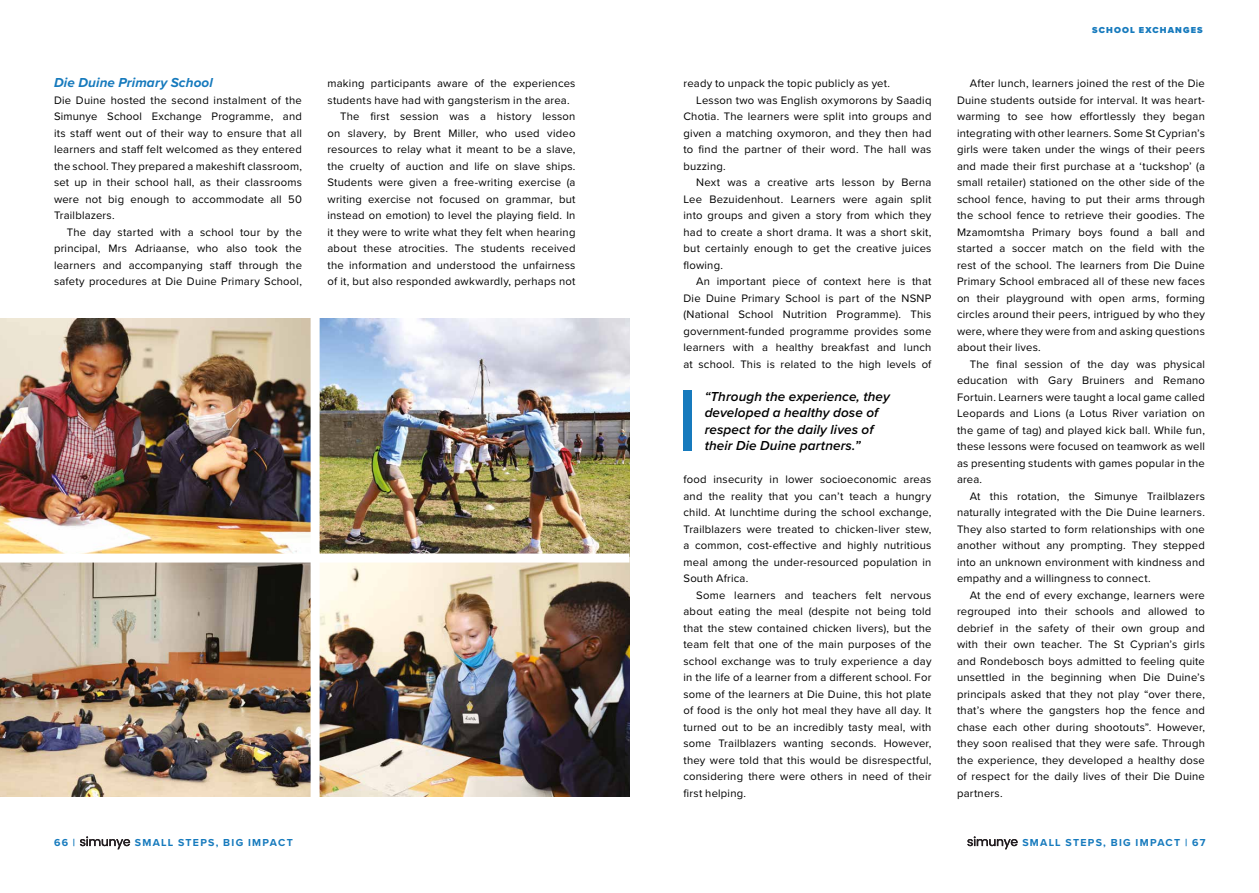
<style>
.page{position:relative;width:1259px;height:893px;background:#fff}
.page>*{position:absolute;margin:0;border:0;box-sizing:border-box;transform-origin:0 0}
.t1{font:italic 600 13.5px/16.5px "Proxima Nova";letter-spacing:.01em;color:#000}
.t2{font:italic 700 13.5px "Proxima Nova";letter-spacing:.01em;color:#167abd}
.t3{font:11.25px/16.5px "Proxima Nova";letter-spacing:.02em;color:#000;text-align:justify}
.t4{font:700 10.5px "Proxima Nova";letter-spacing:.12em;color:#167abd}
.t5{font:900 9px "Proxima Nova";letter-spacing:.12em;color:#167abd}
</style>
<div class="page">
<svg style="left:80px;top:836px;width:50px;height:13px"></svg>
<svg style="left:967px;top:836px;width:50px;height:13px"></svg>
<img style="left:0;top:318px;width:629px;height:478px">
<div style="left:0;top:554px;width:629px;height:9px;background:#fff"></div>
<div style="left:310px;top:311px;width:10px;height:554px;background:#fff"></div>
<div style="left:683px;top:390px;width:9px;height:60px;background:#167abd"></div>
<p class="t2" style="left:54px;top:72px;width:160px">Die Duine Primary School</p>
<p class="t3" style="left:54px;top:91px;width:249px">Die Duine hosted the second instalment of the Simunye School Exchange Programme, and its staff went out of their way to ensure that all learners and staff felt welcomed as they entered the school. They prepared a makeshift classroom, set up in their school hall, as their classrooms were not big enough to accommodate all 50<br>Trailblazers.</p>
<p class="t3" style="left:54px;top:223px;width:249px;text-indent:13px">The day started with a school tour by the principal, Mrs Adriaanse, who also took the learners and accompanying staff through the safety procedures at Die Duine Primary School,</p>
<p class="t3" style="left:327px;top:75px;width:249px">making participants aware of the experiences</p>
<p class="t3" style="left:327px;top:91px;width:244px">students have had with gangsterism in the area.</p>
<p class="t3" style="left:340px;top:108px;width:237px">The first session was a history lesson</p>
<p class="t3" style="left:327px;top:124px;width:249px">on slavery, by Brent Miller, who used video</p>
<p class="t3" style="left:327px;top:141px;width:249px">resources to relay what it meant to be a slave,</p>
<p class="t3" style="left:327px;top:157px;width:249px">the cruelty of auction and life on slave ships.</p>
<p class="t3" style="left:327px;top:174px;width:249px">Students were given a free-writing exercise (a</p>
<p class="t3" style="left:327px;top:190px;width:249px">writing exercise not focused on grammar, but</p>
<p class="t3" style="left:327px;top:207px;width:249px">instead on emotion) to level the playing field. In</p>
<p class="t3" style="left:327px;top:223px;width:249px">it they were to write what they felt when hearing</p>
<p class="t3" style="left:327px;top:240px;width:249px">about these atrocities. The students received</p>
<p class="t3" style="left:327px;top:256px;width:249px">the information and understood the unfairness</p>
<p class="t3" style="left:327px;top:273px;width:249px">of it, but also responded awkwardly, perhaps not</p>
<p class="t3" style="left:683px;top:75px;width:208px">ready to unpack the topic publicly as yet.</p>
<p class="t3" style="left:696px;top:91px;width:237px">Lesson two was English oxymorons by Saadiq</p>
<p class="t3" style="left:683px;top:108px;width:249px">Chotia. The learners were split into groups and</p>
<p class="t3" style="left:683px;top:124px;width:249px">given a matching oxymoron, and they then had</p>
<p class="t3" style="left:683px;top:141px;width:249px">to find the partner of their word. The hall was</p>
<p class="t3" style="left:683px;top:157px;width:44px">buzzing.</p>
<p class="t3" style="left:696px;top:174px;width:237px">Next was a creative arts lesson by Berna</p>
<p class="t3" style="left:683px;top:190px;width:249px">Lee Bezuidenhout. Learners were again split</p>
<p class="t3" style="left:683px;top:207px;width:249px">into groups and given a story from which they</p>
<p class="t3" style="left:683px;top:223px;width:249px">had to create a short drama. It was a short skit,</p>
<p class="t3" style="left:683px;top:240px;width:249px">but certainly enough to get the creative juices</p>
<p class="t3" style="left:683px;top:256px;width:41px">flowing.</p>
<p class="t3" style="left:696px;top:273px;width:237px">An important piece of context here is that</p>
<p class="t3" style="left:683px;top:289px;width:249px">Die Duine Primary School is part of the NSNP</p>
<p class="t3" style="left:683px;top:306px;width:249px">(National School Nutrition Programme). This</p>
<p class="t3" style="left:683px;top:322px;width:249px">government-funded programme provides some</p>
<p class="t3" style="left:683px;top:339px;width:249px">learners with a healthy breakfast and lunch</p>
<p class="t3" style="left:683px;top:355px;width:249px">at school. This is related to the high levels of</p>
<p class="t1" style="left:704px;top:387px;width:187px">“Through the experience, they developed a healthy dose of respect for the daily lives of their Die Duine partners.”</p>
<p class="t3" style="left:683px;top:471px;width:249px">food insecurity in lower socioeconomic areas and the reality that you can’t teach a hungry child. At lunchtime during the school exchange, Trailblazers were treated to chicken-liver stew, a common, cost-effective and highly nutritious meal among the under-resourced population in South Africa.</p>
<p class="t3" style="left:683px;top:586px;width:249px;text-indent:13px">Some learners and teachers felt nervous about eating the meal (despite not being told that the stew contained chicken livers), but the team felt that one of the main purposes of the school exchange was to truly experience a day in the life of a learner from a different school. For some of the learners at Die Duine, this hot plate of food is the only hot meal they have all day. It turned out to be an incredibly tasty meal, with some Trailblazers wanting seconds. However, they were told that this would be disrespectful, considering there were others in need of their first helping.</p>
<p class="t5" style="left:1092px;top:23px;width:112px">SCHOOL EXCHANGES</p>
<p class="t3" style="left:957px;top:75px;width:249px;text-indent:13px">After lunch, learners joined the rest of the Die Duine students outside for interval. It was heart&shy;warming to see how effortlessly they began integrating with other learners. Some St Cyprian’s girls were taken under the wings of their peers and made their first purchase at a ‘tuckshop’ (a small retailer) stationed on the other side of the school fence, having to put their arms through the school fence to retrieve their goodies. The Mzamomtsha Primary boys found a ball and started a soccer match on the field with the rest of the school. The learners from Die Duine Primary School embraced all of these new faces on their playground with open arms, forming circles around their peers, intrigued by who they were, where they were from and asking questions about their lives.</p>
<p class="t3" style="left:957px;top:355px;width:249px;text-indent:13px">The final session of the day was physical education with Gary Bruiners and Remano Fortuin. Learners were taught a local game called Leopards and Lions (a Lotus River variation on the game of tag) and played kick ball. While fun, these lessons were focused on teamwork as well as presenting students with games popular in the area.</p>
<p class="t3" style="left:957px;top:487px;width:249px;text-indent:13px">At this rotation, the Simunye Trailblazers naturally integrated with the Die Duine learners.<br>They also started to form relationships with one another without any prompting. They stepped into an unknown environment with kindness and empathy and a willingness to connect.</p>
<p class="t3" style="left:957px;top:586px;width:249px;text-indent:13px">At the end of every exchange, learners were regrouped into their schools and allowed to debrief in the safety of their own group and with their own teacher. The St Cyprian’s girls and Rondebosch boys admitted to feeling quite unsettled in the beginning when Die Duine’s principals asked that they not play “over there, that’s where the gangsters hop the fence and chase each other during shootouts”. However, they soon realised that they were safe. Through the experience, they developed a healthy dose of respect for the daily lives of their Die Duine partners.</p>
<p class="t4" style="left:54px;top:835px;width:23px">66 |</p>
<p class="t4" style="left:135px;top:835px;width:159px">SMALL STEPS, BIG IMPACT</p>
<p class="t4" style="left:1022px;top:835px;width:184px">SMALL STEPS, BIG IMPACT | 67</p>
</div>
